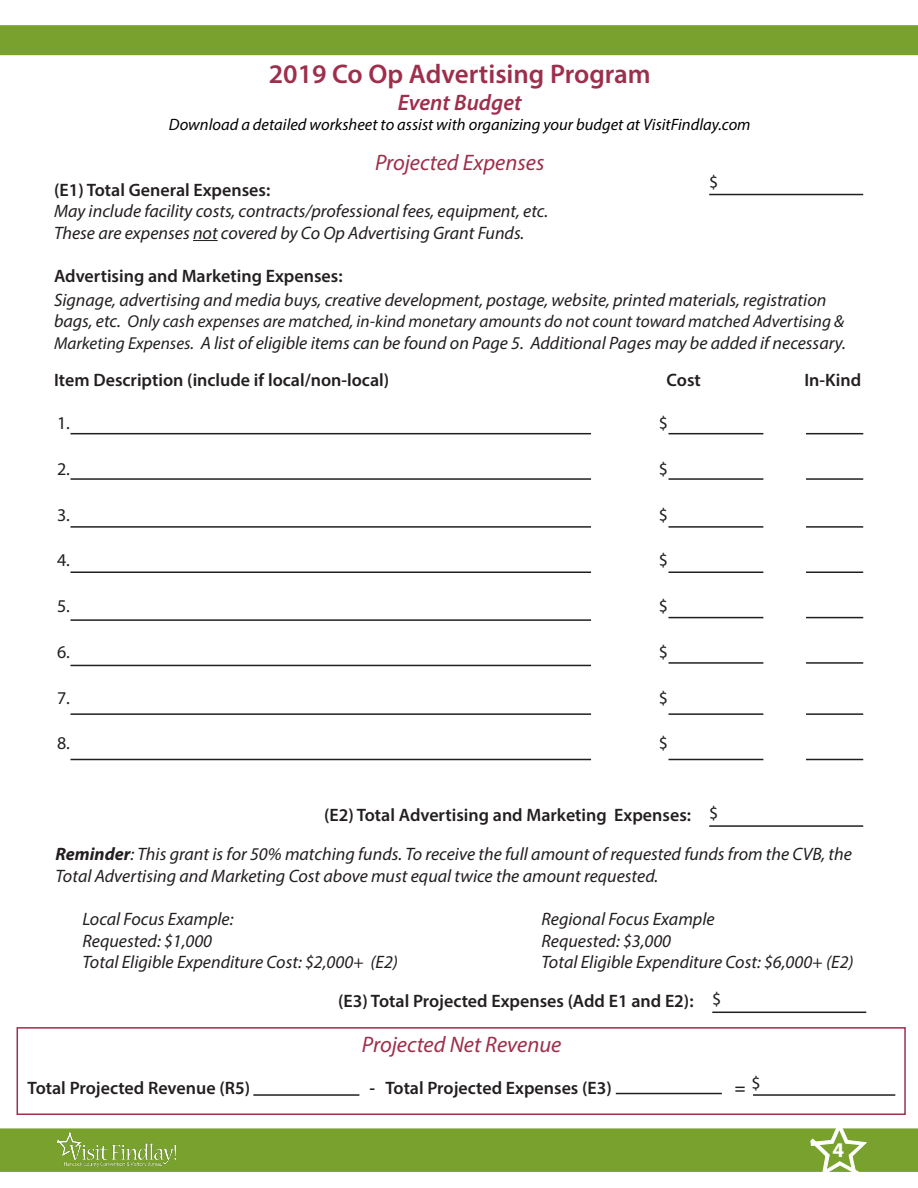
<style>
.page{position:relative;width:918px;height:1188px;background:#fff}
.page>*{position:absolute;margin:0;border:0;box-sizing:border-box;transform-origin:0 0}
.t1{font:600 27px "Myriad Pro";color:#9e2f4c}
.t2{font:italic 22.5px "Myriad Pro";color:#9e2f4c}
.t3{font:italic 600 22.5px "Myriad Pro";color:#9e2f4c}
.t4{font:700 21px "Myriad Pro";color:#fff}
.t5{font:italic 18px/21.6px "Myriad Pro";color:#231f20}
.t6{font:600 18px "Myriad Pro";color:#231f20}
.t7{font:18px "Myriad Pro";color:#231f20}
.t8{font:italic 17.25px "Myriad Pro";color:#231f20}
.t9{font:italic 16.5px "Myriad Pro";color:#000}
.s1{font-weight:600;font-style:normal}
.s2{font-size:18px}
.s3{font-size:17.25px}
.s4{font-weight:700}
</style>
<div class="page">
<hr style="left:917px;top:26px;width:1px;height:30px;background:#78a22d">
<div style="left:0;top:25px;width:918px;height:30px;background:#78a22d"></div>
<div style="left:0;top:1128px;width:918px;height:44px;background:#78a22d"></div>
<img style="left:57px;top:1133px;width:119px;height:34px">
<svg style="left:809px;top:1128px;width:59px;height:44px"></svg>
<div style="left:17px;top:1027px;width:889px;height:88px;border:2px solid #9e2f4c"></div>
<svg style="left:193px;top:240px;width:25px;height:1px"></svg>
<hr style="left:709px;top:194px;width:154px;height:1px;background:#231f20">
<hr style="left:70px;top:526px;width:521px;height:2px;background:#231f20">
<hr style="left:70px;top:571px;width:521px;height:2px;background:#231f20">
<hr style="left:70px;top:433px;width:521px;height:1px;background:#231f20">
<hr style="left:70px;top:478px;width:521px;height:2px;background:#231f20">
<hr style="left:70px;top:619px;width:521px;height:2px;background:#231f20">
<hr style="left:70px;top:665px;width:521px;height:1px;background:#231f20">
<hr style="left:70px;top:713px;width:521px;height:2px;background:#231f20">
<hr style="left:70px;top:759px;width:521px;height:1px;background:#231f20">
<hr style="left:668px;top:433px;width:95px;height:1px;background:#231f20">
<hr style="left:668px;top:478px;width:95px;height:2px;background:#231f20">
<hr style="left:668px;top:526px;width:95px;height:2px;background:#231f20">
<hr style="left:668px;top:572px;width:95px;height:1px;background:#231f20">
<hr style="left:668px;top:617px;width:95px;height:1px;background:#231f20">
<hr style="left:668px;top:662px;width:95px;height:2px;background:#231f20">
<hr style="left:668px;top:713px;width:95px;height:2px;background:#231f20">
<hr style="left:668px;top:759px;width:95px;height:1px;background:#231f20">
<hr style="left:806px;top:433px;width:57px;height:1px;background:#231f20">
<hr style="left:806px;top:478px;width:57px;height:2px;background:#231f20">
<hr style="left:806px;top:526px;width:57px;height:2px;background:#231f20">
<hr style="left:806px;top:572px;width:57px;height:1px;background:#231f20">
<hr style="left:806px;top:617px;width:57px;height:1px;background:#231f20">
<hr style="left:806px;top:662px;width:57px;height:2px;background:#231f20">
<hr style="left:806px;top:713px;width:57px;height:2px;background:#231f20">
<hr style="left:806px;top:759px;width:57px;height:1px;background:#231f20">
<hr style="left:709px;top:825px;width:154px;height:2px;background:#231f20">
<hr style="left:712px;top:1012px;width:154px;height:1px;background:#231f20">
<hr style="left:753px;top:1094px;width:142px;height:2px;background:#231f20">
<hr style="left:253px;top:1094px;width:106px;height:2px;background:#231f20">
<hr style="left:616px;top:1093px;width:106px;height:1px;background:#231f20">
<p class="t1" style="left:269px;top:57px;width:384px">2019 Co Op Advertising Program</p>
<p class="t3" style="left:398px;top:88px;width:125px">Event Budget</p>
<p class="t9" style="left:169px;top:114px;width:583px">Download a detailed worksheet to assist with organizing your budget at VisitFindlay.com</p>
<p class="t2" style="left:375px;top:148px;width:171px">Projected Expenses</p>
<p class="t5" style="left:54px;top:178px;width:496px"><span class="s1">(E1) Total General Expenses:<br></span>May include facility costs, contracts/professional fees, equipment, etc.<br>These are expenses not covered by Co Op Advertising Grant Funds.</p>
<p class="t6" style="left:54px;top:264px;width:290px">Advertising and Marketing Expenses:</p>
<p class="t7" style="left:709px;top:170px;width:11px">$</p>
<p class="t5" style="left:54px;top:289px;width:774px">Signage, advertising and media buys, creative development, postage, website, printed materials, registration</p>
<p class="t8" style="left:54px;top:311px;width:792px"><span class="s2">bags, etc.</span> Only cash expenses are matched, in-kind monetary amounts do not count toward matched Advertising &amp;</p>
<p class="t5" style="left:54px;top:332px;width:793px"><span class="s3">Marketing Expenses.</span> A list of eligible items can be found on Page 5. Additional Pages may be added if necessary.</p>
<p class="t6" style="left:54px;top:368px;width:337px">Item Description (include if local/non-local)</p>
<p class="t6" style="left:667px;top:368px;width:36px">Cost</p>
<p class="t6" style="left:804px;top:368px;width:58px">In-Kind</p>
<p class="t7" style="left:57px;top:412px;width:14px">1.</p>
<p class="t7" style="left:659px;top:412px;width:11px">$</p>
<p class="t7" style="left:57px;top:458px;width:14px">2.</p>
<p class="t7" style="left:659px;top:458px;width:11px">$</p>
<p class="t7" style="left:57px;top:503px;width:14px">3.</p>
<p class="t7" style="left:659px;top:503px;width:11px">$</p>
<p class="t7" style="left:57px;top:549px;width:14px">4.</p>
<p class="t7" style="left:659px;top:549px;width:11px">$</p>
<p class="t7" style="left:57px;top:595px;width:14px">5.</p>
<p class="t7" style="left:659px;top:595px;width:11px">$</p>
<p class="t7" style="left:57px;top:641px;width:14px">6.</p>
<p class="t7" style="left:659px;top:641px;width:11px">$</p>
<p class="t7" style="left:57px;top:686px;width:14px">7.</p>
<p class="t7" style="left:659px;top:686px;width:11px">$</p>
<p class="t7" style="left:57px;top:732px;width:14px">8.</p>
<p class="t7" style="left:659px;top:732px;width:11px">$</p>
<p class="t6" style="left:324px;top:804px;width:369px">(E2) Total Advertising and Marketing Expenses:</p>
<p class="t7" style="left:709px;top:802px;width:11px">$</p>
<p class="t5" style="left:56px;top:843px;width:798px"><span class="s4">Reminder</span>: This grant is for 50% matching funds. To receive the full amount of requested funds from the CVB, the<br>Total Advertising and Marketing Cost above must equal twice the amount requested.</p>
<p class="t5" style="left:82px;top:908px;width:153px">Local Focus Example:</p>
<p class="t5" style="left:542px;top:908px;width:175px">Regional Focus Example</p>
<p class="t5" style="left:82px;top:929px;width:131px">Requested: $1,000</p>
<p class="t5" style="left:542px;top:929px;width:131px">Requested: $3,000</p>
<p class="t5" style="left:82px;top:951px;width:317px">Total Eligible Expenditure Cost: $2,000+ (E2)</p>
<p class="t5" style="left:542px;top:951px;width:314px">Total Eligible Expenditure Cost: $6,000+ (E2)</p>
<p class="t6" style="left:338px;top:990px;width:357px">(E3) Total Projected Expenses (Add E1 and E2):</p>
<p class="t7" style="left:712px;top:988px;width:11px">$</p>
<p class="t2" style="left:362px;top:1031px;width:201px">Projected Net Revenue</p>
<p class="t6" style="left:28px;top:1076px;width:224px">Total Projected Revenue (R5)</p>
<p class="t6" style="left:369px;top:1076px;width:244px">- Total Projected Expenses (E3)</p>
<p class="t6" style="left:735px;top:1076px;width:12px">=</p>
<p class="t7" style="left:751px;top:1072px;width:11px">$</p>
<p class="t4" style="left:832px;top:1136px;width:13px">4</p>
</div>
